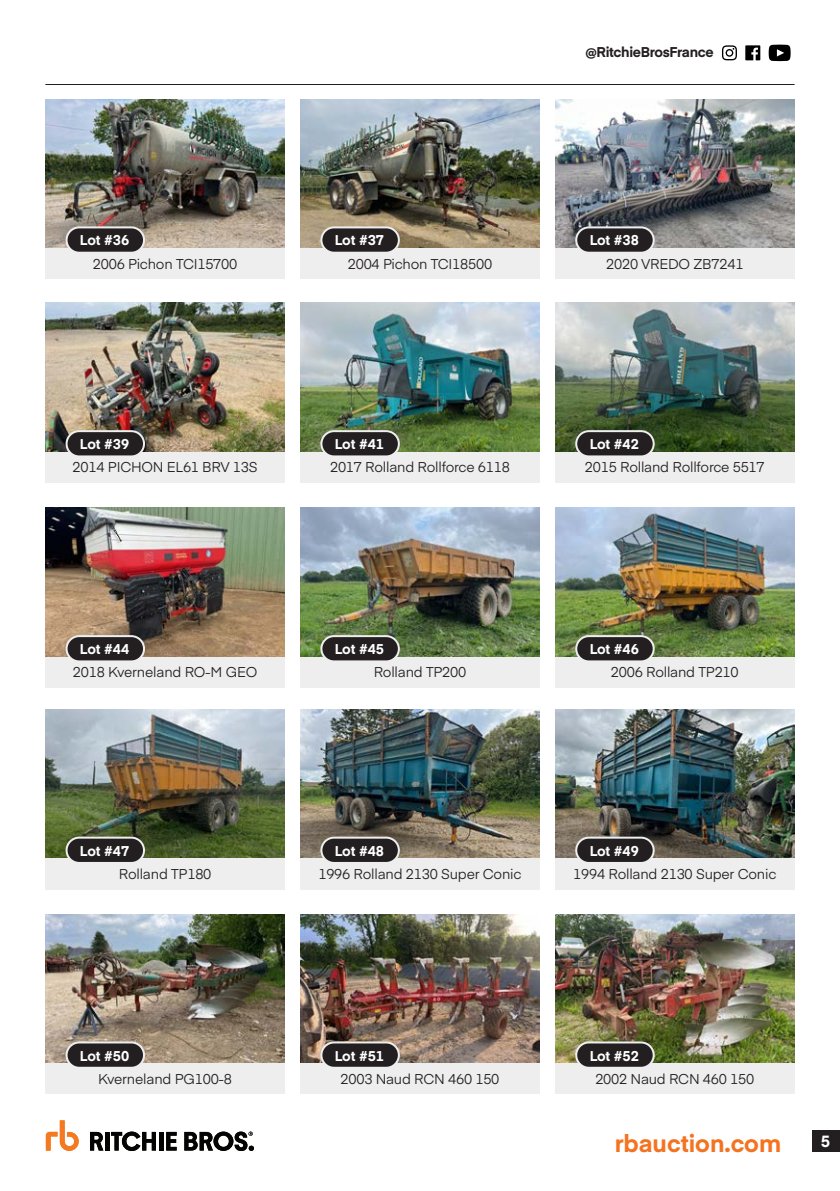
<style>
.page{position:relative;width:840px;height:1191px;background:#fff}
.page>*{position:absolute;margin:0;border:0;box-sizing:border-box;transform-origin:0 0}
.t1{font:700 24px "Eina 01";color:#f47321}
.t2{font:700 16px "Eina 01";color:#fff}
.t3{font:14px "Eina 01";letter-spacing:-.015em;color:#231f20}
.t4{font:700 14px "Eina 01";color:#fff}
.t5{font:700 14px "Eina 01";letter-spacing:-.02em;color:#231f20}
</style>
<div class="page">
<div style="left:811px;top:1130px;width:28px;height:21px;background:#231f20"></div>
<svg style="left:46px;top:1120px;width:33px;height:30px"></svg>
<svg style="left:90px;top:1132px;width:13px;height:18px"></svg>
<hr style="left:105px;top:1132px;width:4px;height:18px;background:#040503">
<svg style="left:111px;top:1131px;width:45px;height:20px"></svg>
<hr style="left:159px;top:1132px;width:4px;height:18px;background:#040503">
<svg style="left:166px;top:1132px;width:10px;height:18px"></svg>
<svg style="left:184px;top:1131px;width:70px;height:20px"></svg>
<hr style="left:45px;top:84px;width:749px;height:1px;background:#231f20">
<div style="left:45px;top:656px;width:240px;height:31px;background:#eeeeef"></div>
<div style="left:45px;top:858px;width:240px;height:31px;background:#eeeeef"></div>
<div style="left:45px;top:1062px;width:240px;height:32px;background:#eeeeef"></div>
<div style="left:554px;top:656px;width:240px;height:31px;background:#eeeeef"></div>
<div style="left:554px;top:451px;width:240px;height:31px;background:#eeeeef"></div>
<div style="left:300px;top:451px;width:239px;height:31px;background:#eeeeef"></div>
<div style="left:45px;top:451px;width:240px;height:31px;background:#eeeeef"></div>
<div style="left:554px;top:248px;width:240px;height:31px;background:#eeeeef"></div>
<div style="left:300px;top:248px;width:239px;height:31px;background:#eeeeef"></div>
<div style="left:45px;top:248px;width:240px;height:31px;background:#eeeeef"></div>
<div style="left:554px;top:858px;width:240px;height:31px;background:#eeeeef"></div>
<div style="left:554px;top:1062px;width:240px;height:32px;background:#eeeeef"></div>
<div style="left:300px;top:656px;width:239px;height:31px;background:#eeeeef"></div>
<div style="left:300px;top:858px;width:239px;height:31px;background:#eeeeef"></div>
<div style="left:300px;top:1062px;width:239px;height:32px;background:#eeeeef"></div>
<img style="left:45px;top:508px;width:240px;height:148px">
<img style="left:45px;top:709px;width:240px;height:148px">
<img style="left:45px;top:914px;width:240px;height:148px">
<img style="left:555px;top:508px;width:239px;height:148px">
<img style="left:555px;top:303px;width:239px;height:148px">
<img style="left:300px;top:303px;width:239px;height:148px">
<img style="left:45px;top:303px;width:240px;height:148px">
<img style="left:555px;top:99px;width:239px;height:148px">
<img style="left:300px;top:99px;width:239px;height:148px">
<img style="left:45px;top:99px;width:240px;height:148px">
<img style="left:555px;top:709px;width:239px;height:148px">
<img style="left:555px;top:914px;width:239px;height:148px">
<img style="left:300px;top:508px;width:239px;height:148px">
<img style="left:300px;top:709px;width:239px;height:148px">
<img style="left:300px;top:914px;width:239px;height:148px">
<div style="left:66px;top:636px;width:78px;height:25px;background:#231f20;border-radius:13px"></div>
<div style="left:65px;top:635px;width:80px;height:27px;border:2px solid #eeeeef;border-radius:13px"></div>
<div style="left:66px;top:837px;width:78px;height:26px;background:#231f20;border-radius:13px"></div>
<div style="left:65px;top:836px;width:80px;height:28px;border:2px solid #eeeeef;border-radius:13px"></div>
<div style="left:66px;top:1042px;width:78px;height:25px;background:#231f20;border-radius:13px"></div>
<div style="left:65px;top:1041px;width:80px;height:27px;border:2px solid #eeeeef;border-radius:13px"></div>
<div style="left:576px;top:636px;width:77px;height:25px;background:#231f20;border-radius:13px"></div>
<div style="left:575px;top:635px;width:79px;height:27px;border:2px solid #eeeeef;border-radius:13px"></div>
<div style="left:576px;top:431px;width:77px;height:25px;background:#231f20;border-radius:13px"></div>
<div style="left:575px;top:430px;width:79px;height:27px;border:2px solid #eeeeef;border-radius:13px"></div>
<div style="left:321px;top:431px;width:77px;height:25px;background:#231f20;border-radius:13px"></div>
<div style="left:320px;top:430px;width:79px;height:27px;border:2px solid #eeeeef;border-radius:13px"></div>
<div style="left:66px;top:431px;width:78px;height:25px;background:#231f20;border-radius:13px"></div>
<div style="left:65px;top:430px;width:80px;height:27px;border:2px solid #eeeeef;border-radius:13px"></div>
<div style="left:576px;top:227px;width:77px;height:26px;background:#231f20;border-radius:13px"></div>
<div style="left:575px;top:226px;width:79px;height:28px;border:2px solid #eeeeef;border-radius:13px"></div>
<div style="left:321px;top:227px;width:77px;height:26px;background:#231f20;border-radius:13px"></div>
<div style="left:320px;top:226px;width:79px;height:28px;border:2px solid #eeeeef;border-radius:13px"></div>
<div style="left:66px;top:227px;width:78px;height:26px;background:#231f20;border-radius:13px"></div>
<div style="left:65px;top:226px;width:80px;height:28px;border:2px solid #eeeeef;border-radius:13px"></div>
<div style="left:576px;top:837px;width:77px;height:26px;background:#231f20;border-radius:13px"></div>
<div style="left:575px;top:836px;width:79px;height:28px;border:2px solid #eeeeef;border-radius:13px"></div>
<div style="left:576px;top:1042px;width:77px;height:25px;background:#231f20;border-radius:13px"></div>
<div style="left:575px;top:1041px;width:79px;height:27px;border:2px solid #eeeeef;border-radius:13px"></div>
<div style="left:321px;top:636px;width:77px;height:25px;background:#231f20;border-radius:13px"></div>
<div style="left:320px;top:635px;width:79px;height:27px;border:2px solid #eeeeef;border-radius:13px"></div>
<div style="left:321px;top:837px;width:77px;height:26px;background:#231f20;border-radius:13px"></div>
<div style="left:320px;top:836px;width:79px;height:28px;border:2px solid #eeeeef;border-radius:13px"></div>
<div style="left:321px;top:1042px;width:77px;height:25px;background:#231f20;border-radius:13px"></div>
<div style="left:320px;top:1041px;width:79px;height:27px;border:2px solid #eeeeef;border-radius:13px"></div>
<svg style="left:745px;top:45px;width:14px;height:15px"></svg>
<svg style="left:722px;top:45px;width:14px;height:15px"></svg>
<svg style="left:768px;top:45px;width:22px;height:16px"></svg>
<p class="t5" style="left:585px;top:42px;width:130px">@RitchieBrosFrance</p>
<p class="t4" style="left:80px;top:230px;width:51px">Lot #36</p>
<p class="t4" style="left:334px;top:230px;width:51px">Lot #37</p>
<p class="t4" style="left:589px;top:230px;width:51px">Lot #38</p>
<p class="t3" style="left:93px;top:253px;width:146px">2006 Pichon TCI15700</p>
<p class="t3" style="left:347px;top:253px;width:146px">2004 Pichon TCI18500</p>
<p class="t3" style="left:605px;top:253px;width:139px">2020 VREDO ZB7241</p>
<p class="t4" style="left:80px;top:434px;width:51px">Lot #39</p>
<p class="t4" style="left:334px;top:434px;width:51px">Lot #41</p>
<p class="t4" style="left:589px;top:434px;width:51px">Lot #42</p>
<p class="t3" style="left:73px;top:457px;width:186px">2014 PICHON EL61 BRV 13S</p>
<p class="t3" style="left:330px;top:457px;width:181px">2017 Rolland Rollforce 6118</p>
<p class="t3" style="left:584px;top:457px;width:181px">2015 Rolland Rollforce 5517</p>
<p class="t4" style="left:80px;top:639px;width:51px">Lot #44</p>
<p class="t3" style="left:73px;top:662px;width:186px">2018 Kverneland RO-M GEO</p>
<p class="t4" style="left:334px;top:639px;width:51px">Lot #45</p>
<p class="t3" style="left:373px;top:662px;width:94px">Rolland TP200</p>
<p class="t4" style="left:589px;top:639px;width:51px">Lot #46</p>
<p class="t3" style="left:610px;top:662px;width:129px">2006 Rolland TP210</p>
<p class="t4" style="left:80px;top:840px;width:51px">Lot #47</p>
<p class="t3" style="left:119px;top:863px;width:94px">Rolland TP180</p>
<p class="t4" style="left:334px;top:840px;width:51px">Lot #48</p>
<p class="t3" style="left:318px;top:863px;width:204px">1996 Rolland 2130 Super Conic</p>
<p class="t4" style="left:589px;top:840px;width:51px">Lot #49</p>
<p class="t3" style="left:573px;top:863px;width:204px">1994 Rolland 2130 Super Conic</p>
<p class="t4" style="left:80px;top:1045px;width:51px">Lot #50</p>
<p class="t3" style="left:98px;top:1068px;width:135px">Kverneland PG100-8</p>
<p class="t4" style="left:334px;top:1045px;width:51px">Lot #51</p>
<p class="t3" style="left:340px;top:1068px;width:160px">2003 Naud RCN 460 150</p>
<p class="t4" style="left:589px;top:1045px;width:51px">Lot #52</p>
<p class="t3" style="left:595px;top:1068px;width:160px">2002 Naud RCN 460 150</p>
<p class="t1" style="left:614px;top:1125px;width:168px">rbauction.com</p>
<p class="t2" style="left:820px;top:1129px;width:11px">5</p>
</div>
